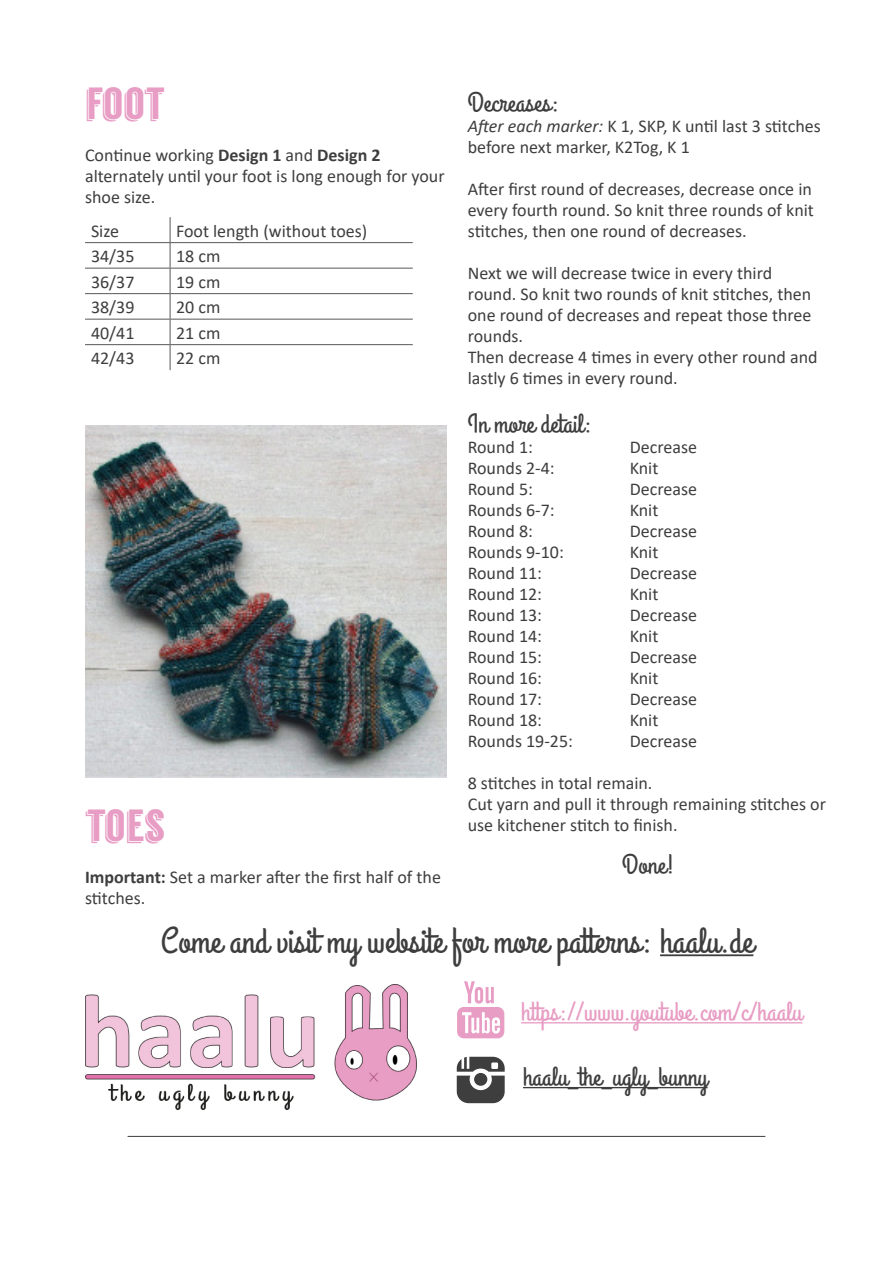
<style>
.page{position:relative;width:893px;height:1263px;background:#fff}
.page>*{position:absolute;margin:0;border:0;box-sizing:border-box;transform-origin:0 0}
.t1{font:45px "Langdon";letter-spacing:-.01em;color:#e89dc4}
.t2{font:36px "Grand Hotel";color:#3e3e3f}
.t3{font:27px "Grand Hotel";color:#3e3e3f}
.t4{font:27px "Grand Hotel";color:#e89dc4}
.t5{font:18px/21px "Calibri";color:#3e3e3f}
.s1{font-weight:700}
.s2{font-style:italic}
</style>
<div class="page">
<hr style="left:128px;top:1136px;width:637px;height:1px;background:#3e3e3f">
<hr style="left:85px;top:242px;width:85px;height:1px;background:#57585a">
<hr style="left:170px;top:242px;width:243px;height:1px;background:#57585a">
<hr style="left:85px;top:268px;width:85px;height:1px;background:#57585a">
<hr style="left:170px;top:268px;width:243px;height:1px;background:#57585a">
<hr style="left:85px;top:293px;width:85px;height:1px;background:#57585a">
<hr style="left:170px;top:293px;width:243px;height:1px;background:#57585a">
<hr style="left:85px;top:319px;width:85px;height:1px;background:#57585a">
<hr style="left:170px;top:319px;width:243px;height:1px;background:#57585a">
<hr style="left:85px;top:344px;width:85px;height:1px;background:#57585a">
<hr style="left:170px;top:344px;width:243px;height:1px;background:#57585a">
<svg style="left:170px;top:217px;width:1px;height:153px"></svg>
<hr style="left:660px;top:954px;width:93px;height:2px;background:#3e3e3f">
<hr style="left:521px;top:1022px;width:281px;height:1px;background:#e89dc4">
<hr style="left:523px;top:1087px;width:185px;height:1px;background:#3e3e3f">
<svg style="left:457px;top:1057px;width:48px;height:46px"></svg>
<svg style="left:457px;top:981px;width:47px;height:57px"></svg>
<img style="left:85px;top:984px;width:332px;height:125px">
<img style="left:85px;top:425px;width:361px;height:353px">
<p class="t1" style="left:85px;top:77px;width:81px">FOOT</p>
<p class="t5" style="left:85px;top:144px;width:361px">Continue working <span class="s1">Design 1</span> and <span class="s1">Design 2 </span>alternately until your foot is long enough for your shoe size.</p>
<p class="t5" style="left:91px;top:220px;width:30px">Size</p>
<p class="t5" style="left:176px;top:220px;width:193px">Foot length (without toes)</p>
<p class="t5" style="left:91px;top:245px;width:45px">34/35</p>
<p class="t5" style="left:176px;top:245px;width:46px">18 cm</p>
<p class="t5" style="left:91px;top:271px;width:45px">36/37</p>
<p class="t5" style="left:176px;top:271px;width:46px">19 cm</p>
<p class="t5" style="left:91px;top:296px;width:45px">38/39</p>
<p class="t5" style="left:176px;top:296px;width:46px">20 cm</p>
<p class="t5" style="left:91px;top:322px;width:45px">40/41</p>
<p class="t5" style="left:176px;top:322px;width:46px">21 cm</p>
<p class="t5" style="left:91px;top:347px;width:45px">42/43</p>
<p class="t5" style="left:176px;top:347px;width:46px">22 cm</p>
<p class="t3" style="left:468px;top:85px;width:93px">Decreases:</p>
<p class="t5" style="left:468px;top:115px;width:354px"><span class="s2">After each marker:</span> K 1, SKP, K until last 3 stitches before next marker, K2Tog, K 1</p>
<p class="t5" style="left:468px;top:178px;width:348px;text-align:justify">After first round of decreases, decrease once in every fourth round. So knit three rounds of knit stitches, then one round of decreases.</p>
<p class="t5" style="left:468px;top:262px;width:345px">Next we will decrease twice in every third round. So knit two rounds of knit stitches, then one round of decreases and repeat those three rounds.</p>
<p class="t5" style="left:468px;top:346px;width:351px">Then decrease 4 times in every other round and lastly 6 times in every round.</p>
<p class="t3" style="left:468px;top:406px;width:126px">In more detail:</p>
<p class="t5" style="left:468px;top:436px;width:67px">Round 1:</p>
<p class="t5" style="left:630px;top:436px;width:69px">Decrease</p>
<p class="t5" style="left:468px;top:457px;width:88px">Rounds 2-4:</p>
<p class="t5" style="left:630px;top:457px;width:30px">Knit</p>
<p class="t5" style="left:468px;top:478px;width:67px">Round 5:</p>
<p class="t5" style="left:630px;top:478px;width:69px">Decrease</p>
<p class="t5" style="left:468px;top:499px;width:88px">Rounds 6-7:</p>
<p class="t5" style="left:630px;top:499px;width:30px">Knit</p>
<p class="t5" style="left:468px;top:520px;width:67px">Round 8:</p>
<p class="t5" style="left:630px;top:520px;width:69px">Decrease</p>
<p class="t5" style="left:468px;top:541px;width:98px">Rounds 9-10:</p>
<p class="t5" style="left:630px;top:541px;width:30px">Knit</p>
<p class="t5" style="left:468px;top:562px;width:76px">Round 11:</p>
<p class="t5" style="left:630px;top:562px;width:69px">Decrease</p>
<p class="t5" style="left:468px;top:583px;width:76px">Round 12:</p>
<p class="t5" style="left:630px;top:583px;width:30px">Knit</p>
<p class="t5" style="left:468px;top:604px;width:76px">Round 13:</p>
<p class="t5" style="left:630px;top:604px;width:69px">Decrease</p>
<p class="t5" style="left:468px;top:625px;width:76px">Round 14:</p>
<p class="t5" style="left:630px;top:625px;width:30px">Knit</p>
<p class="t5" style="left:468px;top:646px;width:76px">Round 15:</p>
<p class="t5" style="left:630px;top:646px;width:69px">Decrease</p>
<p class="t5" style="left:468px;top:667px;width:76px">Round 16:</p>
<p class="t5" style="left:630px;top:667px;width:30px">Knit</p>
<p class="t5" style="left:468px;top:688px;width:76px">Round 17:</p>
<p class="t5" style="left:630px;top:688px;width:69px">Decrease</p>
<p class="t5" style="left:468px;top:709px;width:76px">Round 18:</p>
<p class="t5" style="left:630px;top:709px;width:30px">Knit</p>
<p class="t5" style="left:468px;top:730px;width:107px">Rounds 19-25:</p>
<p class="t5" style="left:630px;top:730px;width:69px">Decrease</p>
<p class="t5" style="left:468px;top:772px;width:186px">8 stitches in total remain.</p>
<p class="t5" style="left:468px;top:793px;width:360px">Cut yarn and pull it through remaining stitches or use kitchener stitch to finish.</p>
<p class="t3" style="left:622px;top:847px;width:54px">Done!</p>
<p class="t1" style="left:85px;top:799px;width:82px">TOES</p>
<p class="t5" style="left:85px;top:866px;width:357px"><span class="s1">Important:</span> Set a marker after the first half of the stitches.</p>
<p class="t2" style="left:161px;top:918px;width:594px">Come and visit my website for more patterns: haalu.de</p>
<p class="t4" style="left:521px;top:994px;width:283px">https://www.youtube.com/c/haalu</p>
<p class="t3" style="left:523px;top:1059px;width:186px">haalu_the_ugly_bunny</p>
</div>
